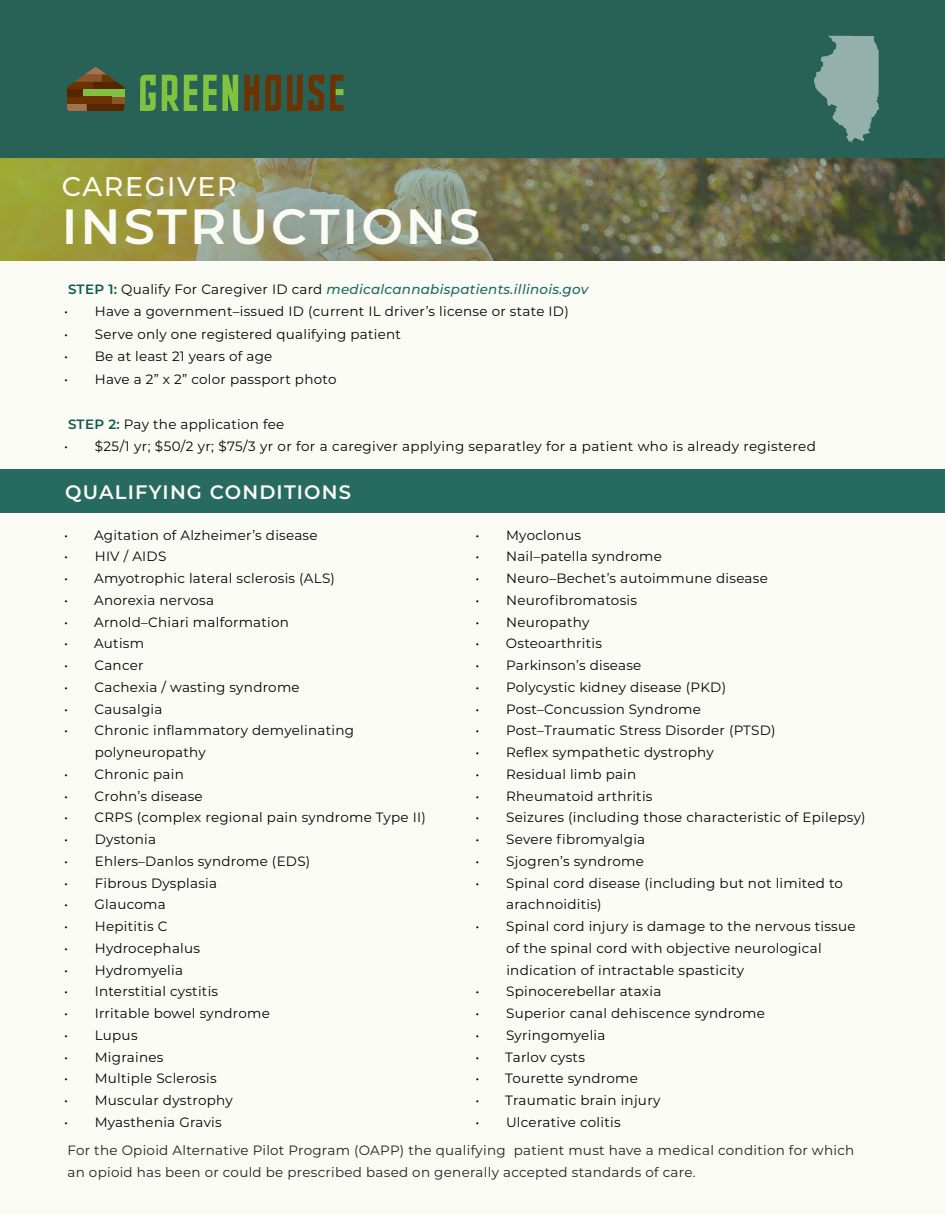
<style>
.page{position:relative;width:945px;height:1215px;background:#fbfbf5}
.page>*{position:absolute;margin:0;border:0;box-sizing:border-box;transform-origin:0 0}
.t1{font:600 49.5px "Montserrat";letter-spacing:.06em;color:#fbfbf5}
.t2{font:500 27px "Montserrat";letter-spacing:.06em;color:#fbfbf5}
.t3{font:600 19.5px "Montserrat";letter-spacing:.06em;color:#fbfbf5}
.t4{font:13.5px/21.8px "Montserrat";letter-spacing:.02em;color:#010203}
.t5{font:13.5px "Montserrat";letter-spacing:.02em;color:#231f20}
.t6{font:italic 500 13.5px "Montserrat";letter-spacing:.02em;color:#1e6963}
.s1{font-weight:600;font-style:normal;color:#105a4e}
.s2{font-weight:400;font-style:normal;color:#010203}
.s3{font-weight:600;color:#105a4e}
</style>
<div class="page">
<div style="left:0;top:0;width:945px;height:158px;background:#286257"></div>
<img style="left:814px;top:35px;width:65px;height:108px">
<svg style="left:140px;top:75px;width:16px;height:36px"></svg>
<svg style="left:162px;top:75px;width:35px;height:36px"></svg>
<svg style="left:203px;top:75px;width:35px;height:36px"></svg>
<svg style="left:244px;top:75px;width:15px;height:36px"></svg>
<svg style="left:265px;top:75px;width:16px;height:36px"></svg>
<svg style="left:287px;top:75px;width:37px;height:36px"></svg>
<svg style="left:330px;top:75px;width:14px;height:36px"></svg>
<div style="left:111px;top:96px;width:13px;height:8px;background:#8d5329"></div>
<div style="left:83px;top:89px;width:41px;height:7px;background:#81c340"></div>
<svg style="left:67px;top:104px;width:57px;height:7px"></svg>
<div style="left:67px;top:96px;width:44px;height:8px;background:#6d3201"></div>
<div style="left:67px;top:89px;width:16px;height:7px;background:#582500"></div>
<svg style="left:67px;top:67px;width:57px;height:22px"></svg>
<img style="left:0;top:158px;width:945px;height:103px">
<div style="left:0;top:469px;width:945px;height:44px;background:#276a5f"></div>
<p class="t2" style="left:62px;top:168px;width:176px">CAREGIVER</p>
<p class="t1" style="left:62px;top:192px;width:420px">INSTRUCTIONS</p>
<p class="t6" style="left:68px;top:280px;width:522px"><span class="s1">STEP 1:</span> <span class="s2">Qualify For Caregiver ID card</span> medicalcannabispatients.illinois.gov</p>
<p class="t4" style="left:64px;top:300px;width:506px">• Have a government–issued ID (current IL driver’s license or state ID)</p>
<p class="t4" style="left:64px;top:323px;width:339px">• Serve only one registered qualifying patient</p>
<p class="t4" style="left:64px;top:345px;width:210px">• Be at least 21 years of age</p>
<p class="t4" style="left:64px;top:368px;width:274px">• Have a 2” x 2” color passport photo</p>
<p class="t4" style="left:68px;top:413px;width:218px"><span class="s3">STEP 2:</span> Pay the application fee</p>
<p class="t4" style="left:64px;top:435px;width:753px">• $25/1 yr; $50/2 yr; $75/3 yr or for a caregiver applying separatley for a patient who is already registered</p>
<p class="t3" style="left:65px;top:479px;width:287px">QUALIFYING CONDITIONS</p>
<p class="t4" style="left:64px;top:523px;width:255px">• Agitation of Alzheimer’s disease</p>
<p class="t4" style="left:64px;top:545px;width:104px">• HIV / AIDS</p>
<p class="t4" style="left:64px;top:567px;width:272px">• Amyotrophic lateral sclerosis (ALS)</p>
<p class="t4" style="left:64px;top:589px;width:151px">• Anorexia nervosa</p>
<p class="t4" style="left:64px;top:610px;width:226px">• Arnold–Chiari malformation</p>
<p class="t4" style="left:64px;top:632px;width:81px">• Autism</p>
<p class="t4" style="left:64px;top:654px;width:81px">• Cancer</p>
<p class="t4" style="left:64px;top:676px;width:237px">• Cachexia / wasting syndrome</p>
<p class="t4" style="left:64px;top:697px;width:100px">• Causalgia</p>
<p class="t4" style="left:95px;top:719px;width:261px;text-indent:-31px">• Chronic inflammatory demyelinating polyneuropathy</p>
<p class="t4" style="left:64px;top:763px;width:121px">• Chronic pain</p>
<p class="t4" style="left:64px;top:784px;width:140px">• Crohn’s disease</p>
<p class="t4" style="left:64px;top:806px;width:363px">• CRPS (complex regional pain syndrome Type II)</p>
<p class="t4" style="left:64px;top:828px;width:93px">• Dystonia</p>
<p class="t4" style="left:64px;top:850px;width:248px">• Ehlers–Danlos syndrome (EDS)</p>
<p class="t4" style="left:64px;top:871px;width:155px">• Fibrous Dysplasia</p>
<p class="t4" style="left:64px;top:893px;width:103px">• Glaucoma</p>
<p class="t4" style="left:64px;top:915px;width:105px">• Hepititis C</p>
<p class="t4" style="left:64px;top:937px;width:138px">• Hydrocephalus</p>
<p class="t4" style="left:64px;top:958px;width:120px">• Hydromyelia</p>
<p class="t4" style="left:64px;top:980px;width:156px">• Interstitial cystitis</p>
<p class="t4" style="left:64px;top:1002px;width:207px">• Irritable bowel syndrome</p>
<p class="t4" style="left:64px;top:1024px;width:75px">• Lupus</p>
<p class="t4" style="left:64px;top:1045px;width:101px">• Migraines</p>
<p class="t4" style="left:64px;top:1067px;width:154px">• Multiple Sclerosis</p>
<p class="t4" style="left:64px;top:1089px;width:170px">• Muscular dystrophy</p>
<p class="t4" style="left:64px;top:1111px;width:159px">• Myasthenia Gravis</p>
<p class="t4" style="left:476px;top:523px;width:107px">• Myoclonus</p>
<p class="t4" style="left:476px;top:545px;width:188px">• Nail–patella syndrome</p>
<p class="t4" style="left:476px;top:567px;width:294px">• Neuro–Bechet’s autoimmune disease</p>
<p class="t4" style="left:476px;top:589px;width:163px">• Neurofibromatosis</p>
<p class="t4" style="left:476px;top:610px;width:115px">• Neuropathy</p>
<p class="t4" style="left:476px;top:632px;width:128px">• Osteoarthritis</p>
<p class="t4" style="left:476px;top:654px;width:167px">• Parkinson’s disease</p>
<p class="t4" style="left:476px;top:676px;width:252px">• Polycystic kidney disease (PKD)</p>
<p class="t4" style="left:476px;top:697px;width:227px">• Post–Concussion Syndrome</p>
<p class="t4" style="left:476px;top:719px;width:302px">• Post–Traumatic Stress Disorder (PTSD)</p>
<p class="t4" style="left:476px;top:741px;width:240px">• Reflex sympathetic dystrophy</p>
<p class="t4" style="left:476px;top:763px;width:162px">• Residual limb pain</p>
<p class="t4" style="left:476px;top:784px;width:179px">• Rheumatoid arthritis</p>
<p class="t4" style="left:476px;top:806px;width:392px">• Seizures (including those characteristic of Epilepsy)</p>
<p class="t4" style="left:476px;top:828px;width:171px">• Severe fibromyalgia</p>
<p class="t4" style="left:476px;top:850px;width:170px">• Sjogren’s syndrome</p>
<p class="t4" style="left:506px;top:871px;width:338px;text-indent:-31px">• Spinal cord disease (including but not limited to arachnoiditis)</p>
<p class="t4" style="left:506px;top:915px;width:351px;text-indent:-31px">• Spinal cord injury is damage to the nervous tissue of the spinal cord with objective neurological indication of intractable spasticity</p>
<p class="t4" style="left:476px;top:980px;width:187px">• Spinocerebellar ataxia</p>
<p class="t4" style="left:476px;top:1002px;width:291px">• Superior canal dehiscence syndrome</p>
<p class="t4" style="left:476px;top:1024px;width:131px">• Syringomyelia</p>
<p class="t4" style="left:476px;top:1045px;width:111px">• Tarlov cysts</p>
<p class="t4" style="left:476px;top:1067px;width:164px">• Tourette syndrome</p>
<p class="t4" style="left:476px;top:1089px;width:187px">• Traumatic brain injury</p>
<p class="t4" style="left:476px;top:1111px;width:147px">• Ulcerative colitis</p>
<p class="t5" style="left:68px;top:1141px;width:788px">For the Opioid Alternative Pilot Program (OAPP) the qualifying patient must have a medical condition for which</p>
<p class="t5" style="left:68px;top:1163px;width:630px">an opioid has been or could be prescribed based on generally accepted standards of care.</p>
</div>
